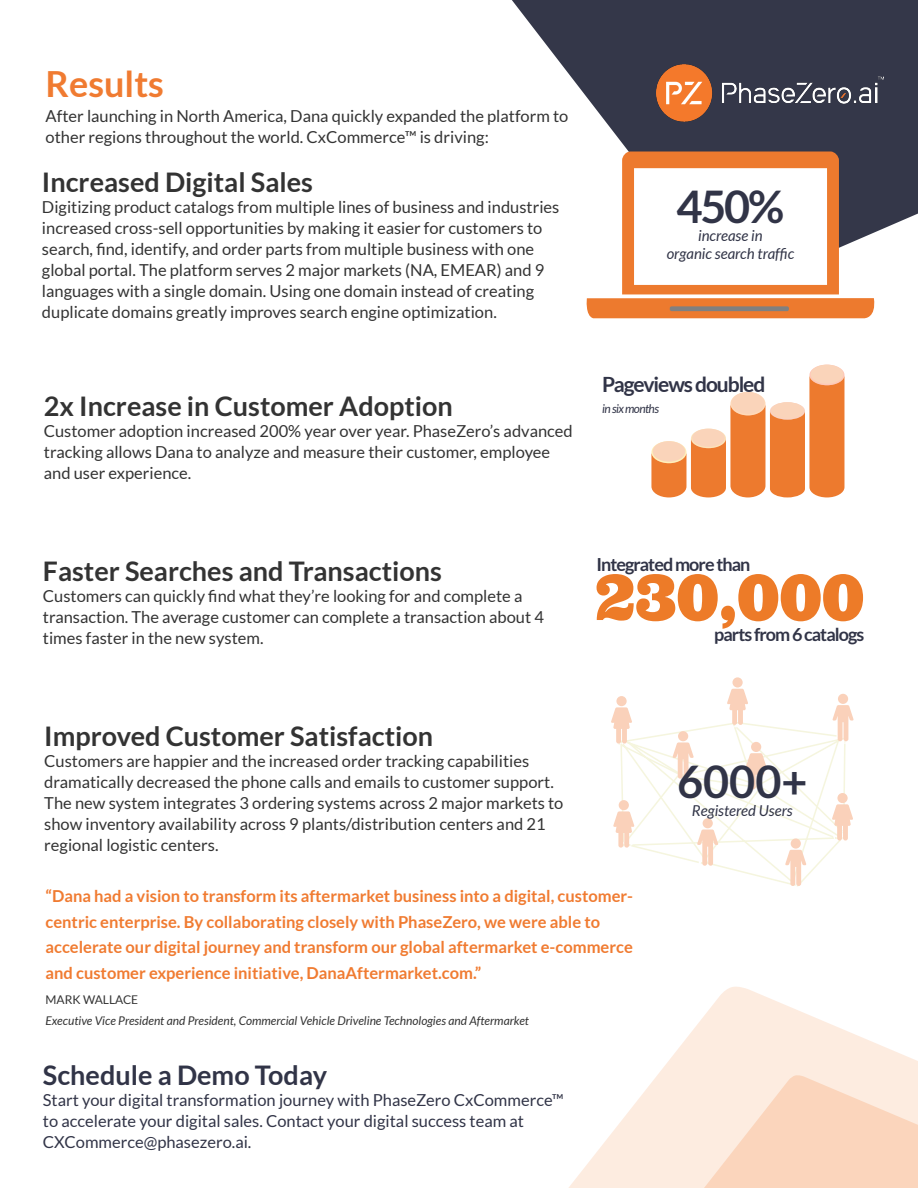
<style>
.page{position:relative;width:918px;height:1188px;background:#fff}
.page>*{position:absolute;margin:0;border:0;box-sizing:border-box;transform-origin:0 0}
.Paragraph_Style_2{font:700 45px "Lato";color:#313447}
.Paragraph_Style_2-2{font:700 36px "Lato";color:#f07b31}
.Bullet{font:700 27px "Lato";color:#333}
.Bullet-2{font:700 27px "Lato";color:#313447}
.Paragraph_Style_2-3{font:700 21px "Lato";letter-spacing:-.05em;color:#313447}
.Paragraph_Style_2-4{font:700 18px "Lato";letter-spacing:-.05em;color:#313447}
.Bullet-3{font:16.5px/21px "Lato";color:#333}
.Paragraph_Style_2-5{font:700 16.5px/25.5px "Lato";color:#f07b31}
.Bullet-4{font:16.5px/21px "Lato";color:#313447}
.Paragraph_Style_2-6{font:italic 15px/18px "Lato";color:#313447;text-align:center}
.Paragraph_Style_2-7{font:italic 12px/21px "Lato";color:#333}
.Paragraph_Style_2-8{font:italic 12px "Lato";letter-spacing:-.05em;color:#313447}
.s1{font-style:normal}
</style>
<div class="page">
<div style="left:732px;top:677px;width:11px;height:11px;background:#fad1ba;border-radius:50%"></div>
<svg style="left:611px;top:689px;width:243px;height:198px"></svg>
<svg style="left:569px;top:987px;width:349px;height:201px;fill:#fdece0"></svg>
<svg style="left:703px;top:1075px;width:215px;height:113px;background:#fbdcc7"></svg>
<svg style="left:512px;top:0;width:406px;height:232px;fill:#343749"></svg>
<svg style="left:585px;top:152px;width:292px;height:166px"></svg>
<div style="left:670px;top:306px;width:119px;height:5px;background:#808080;border-radius:2px"></div>
<svg style="left:809px;top:365px;width:35px;height:20px"></svg>
<div style="left:811px;top:365px;width:32px;height:19px;background:#fad4ba;border-radius:50%"></div>
<svg style="left:651px;top:375px;width:193px;height:122px"></svg>
<svg style="left:597px;top:574px;width:266px;height:55px"></svg>
<img style="left:657px;top:65px;width:227px;height:56px">
<p class="Paragraph_Style_2-2" style="left:46px;top:63px;width:120px">Results</p>
<p class="Bullet-3" style="left:46px;top:105px;width:524px">After launching in North America, Dana quickly expanded the platform to other regions throughout the world. CxCommerce™ is driving:</p>
<p class="Bullet" style="left:42px;top:167px;width:273px">Increased Digital Sales</p>
<p class="Bullet-3" style="left:42px;top:196px;width:519px">Digitizing product catalogs from multiple lines of business and industries increased cross-sell opportunities by making it easier for customers to search, find, identify, and order parts from multiple business with one global portal. The platform serves 2 major markets (NA, EMEAR) and 9 languages with a single domain. Using one domain instead of creating duplicate domains greatly improves search engine optimization.</p>
<p class="Paragraph_Style_2" style="left:677px;top:181px;width:109px">450%</p>
<p class="Paragraph_Style_2-6" style="left:667px;top:227px;width:129px">increase in<br>organic search traffic</p>
<p class="Bullet" style="left:44px;top:390px;width:410px">2x Increase in Customer Adoption</p>
<p class="Bullet-3" style="left:44px;top:420px;width:530px">Customer adoption increased 200% year over year. PhaseZero’s advanced tracking allows Dana to analyze and measure their customer, employee and user experience.</p>
<p class="Paragraph_Style_2-3" style="left:602px;top:372px;width:165px">Pageviews doubled</p>
<p class="Paragraph_Style_2-8" style="left:602px;top:402px;width:58px">in six months</p>
<p class="Bullet" style="left:43px;top:556px;width:401px">Faster Searches and Transactions</p>
<p class="Bullet-3" style="left:43px;top:586px;width:503px">Customers can quickly find what they’re looking for and complete a transaction. The average customer can complete a transaction about 4 times faster in the new system.</p>
<p class="Paragraph_Style_2-4" style="left:596px;top:555px;width:156px">Integrated more than</p>
<p class="Paragraph_Style_2-4" style="left:714px;top:624px;width:152px">parts from 6 catalogs</p>
<p class="Bullet" style="left:44px;top:721px;width:390px">Improved Customer Satisfaction</p>
<p class="Bullet-3" style="left:44px;top:750px;width:521px">Customers are happier and the increased order tracking capabilities dramatically decreased the phone calls and emails to customer support.<br>The new system integrates 3 ordering systems across 2 major markets to show inventory availability across 9 plants/distribution centers and 21 regional logistic centers.</p>
<p class="Paragraph_Style_2" style="left:677px;top:756px;width:132px">6000+</p>
<p class="Paragraph_Style_2-6" style="left:692px;top:802px;width:102px">Registered Users</p>
<p class="Paragraph_Style_2-5" style="left:46px;top:883px;width:589px">“Dana had a vision to transform its aftermarket business into a digital, customer&shy;centric enterprise. By collaborating closely with PhaseZero, we were able to accelerate our digital journey and transform our global aftermarket e-commerce and customer experience initiative, DanaAftermarket.com.”</p>
<p class="Paragraph_Style_2-7" style="left:46px;top:990px;width:485px"><span class="s1">MARK WALLACE<br></span>Executive Vice President and President, Commercial Vehicle Driveline Technologies and Aftermarket</p>
<p class="Bullet-2" style="left:43px;top:1060px;width:286px">Schedule a Demo Today</p>
<p class="Bullet-4" style="left:43px;top:1090px;width:522px">Start your digital transformation journey with PhaseZero CxCommerce™ to accelerate your digital sales. Contact your digital success team at<br>CXCommerce@phasezero.ai.</p>
</div>
